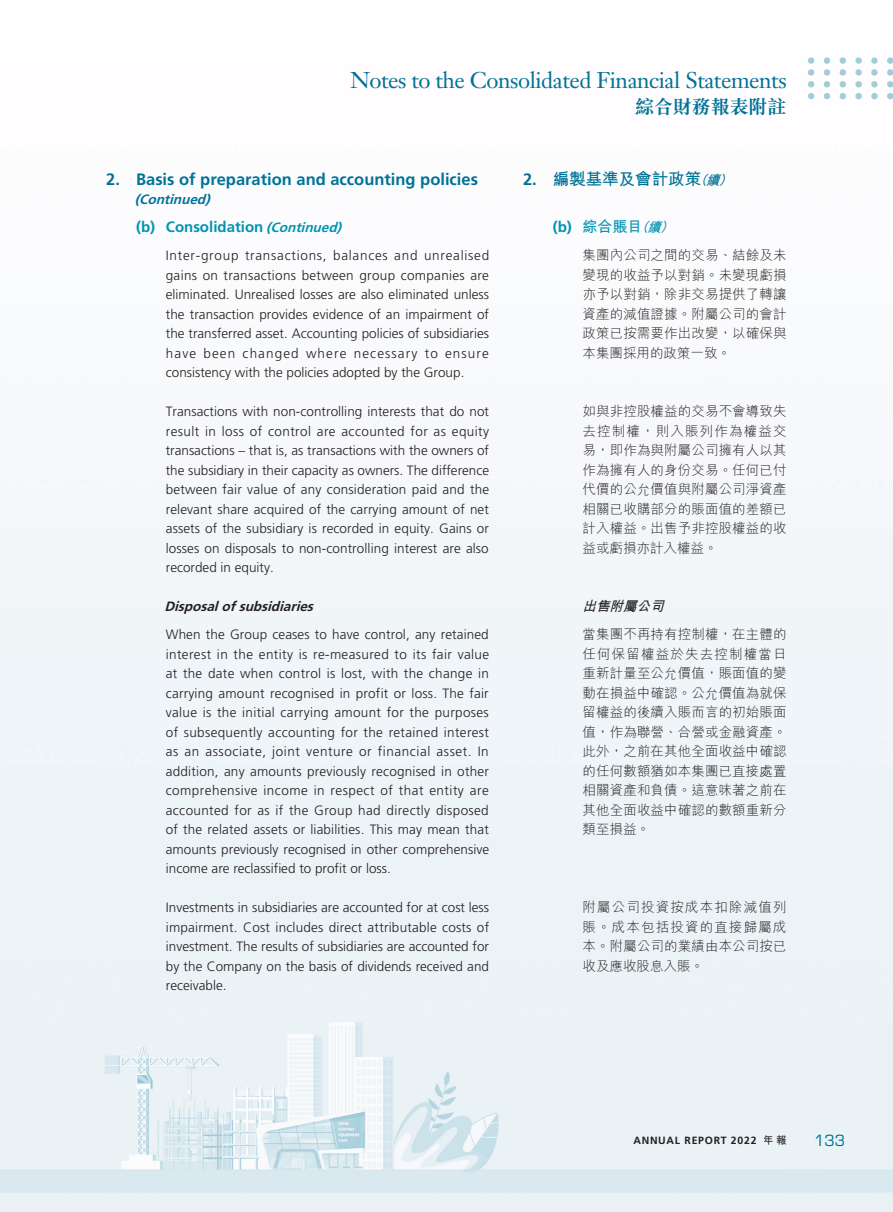
<style>
.page{position:relative;width:893px;height:1212px;background:#fff}
.page>*{position:absolute;margin:0;border:0;box-sizing:border-box;transform-origin:0 0}
.t1{font:22.5px "Janson Text LT Std";letter-spacing:-.02em;color:#007297}
.t2{font:700 19.5px "M Sung HK";letter-spacing:-.03em;color:#007297}
.t3{font:700 16.5px "Frutiger LT Std";color:#007297}
.t4{font:700 16.5px "M Hei HK";color:#007297}
.t5{font:700 15px "Frutiger LT Std";color:#0094b1}
.t6{font:700 15px "M Hei HK";color:#0094b1}
.t7{font:15px "Eurostile LT Std";color:#007297}
.t8{font:300 13.5px/19.5px "Frutiger LT Std";color:#231f20;text-align:justify}
.t9{font:300 13.5px/19.5px "M Hei HK";letter-spacing:.01em;color:#231f20;text-align:justify}
.t10{font:italic 700 13.5px "Frutiger LT Std";color:#231f20}
.t11{font:italic 700 13.5px "Frutiger LT Std";color:#007297}
.t12{font:italic 700 13.5px "M Hei HK";color:#231f20}
.t13{font:700 10.5px "Frutiger LT Std";letter-spacing:.07em;color:#231f20}
.s1{font-style:italic;font-size:13.5px}
.s2{font-family:"Frutiger LT Std"}
.s3{font-family:"M Hei HK"}
</style>
<div class="page">
<img style="left:0;top:58px;width:893px;height:1154px">
<svg style="left:887px;top:93px;width:6px;height:6px"></svg>
<div style="left:871px;top:93px;width:7px;height:6px;background:#a1ccda;border-radius:50%"></div>
<div style="left:855px;top:93px;width:7px;height:6px;background:#a1ccda;border-radius:50%"></div>
<svg style="left:840px;top:93px;width:6px;height:6px"></svg>
<svg style="left:824px;top:93px;width:6px;height:6px"></svg>
<svg style="left:808px;top:93px;width:6px;height:6px"></svg>
<svg style="left:887px;top:81px;width:6px;height:6px"></svg>
<div style="left:871px;top:81px;width:7px;height:6px;background:#a1ccda;border-radius:50%"></div>
<div style="left:855px;top:81px;width:7px;height:6px;background:#a1ccda;border-radius:50%"></div>
<svg style="left:840px;top:81px;width:6px;height:6px"></svg>
<svg style="left:824px;top:81px;width:6px;height:6px"></svg>
<svg style="left:808px;top:81px;width:6px;height:6px"></svg>
<div style="left:887px;top:69px;width:6px;height:7px;background:#a1ccda;border-radius:50%"></div>
<div style="left:871px;top:69px;width:7px;height:7px;background:#a1ccda;border-radius:50%"></div>
<div style="left:855px;top:69px;width:7px;height:7px;background:#a1ccda;border-radius:50%"></div>
<div style="left:840px;top:69px;width:6px;height:7px;background:#a1ccda;border-radius:50%"></div>
<div style="left:824px;top:69px;width:6px;height:7px;background:#a1ccda;border-radius:50%"></div>
<div style="left:808px;top:69px;width:6px;height:7px;background:#a1ccda;border-radius:50%"></div>
<div style="left:887px;top:57px;width:6px;height:7px;background:#a1ccda;border-radius:50%"></div>
<div style="left:871px;top:57px;width:7px;height:7px;background:#a1ccda;border-radius:50%"></div>
<div style="left:855px;top:57px;width:7px;height:7px;background:#a1ccda;border-radius:50%"></div>
<div style="left:840px;top:57px;width:6px;height:7px;background:#a1ccda;border-radius:50%"></div>
<div style="left:824px;top:57px;width:6px;height:7px;background:#a1ccda;border-radius:50%"></div>
<div style="left:808px;top:57px;width:6px;height:7px;background:#a1ccda;border-radius:50%"></div>
<h1 class="t1" style="left:350px;top:66px;width:438px">Notes to the Consolidated Financial Statements</h1>
<h2 class="t2" style="left:635px;top:93px;width:153px">綜合財務報表附註</h2>
<p class="t3" style="left:106px;top:169px;width:373px">2. Basis of preparation and accounting policies</p>
<p class="t11" style="left:135px;top:192px;width:81px">(Continued)</p>
<p class="t5" style="left:136px;top:218px;width:211px">(b) Consolidation <span class="s1">(Continued)</span></p>
<p class="t8" style="left:166px;top:246px;width:325px">Inter-group transactions, balances and unrealised gains on transactions between group companies are eliminated. Unrealised losses are also eliminated unless the transaction provides evidence of an impairment of the transferred asset. Accounting policies of subsidiaries have been changed where necessary to ensure consistency with the policies adopted by the Group.</p>
<p class="t8" style="left:166px;top:402px;width:325px">Transactions with non-controlling interests that do not result in loss of control are accounted for as equity transactions – that is, as transactions with the owners of the subsidiary in their capacity as owners. The difference between fair value of any consideration paid and the relevant share acquired of the carrying amount of net assets of the subsidiary is recorded in equity. Gains or losses on disposals to non-controlling interest are also recorded in equity.</p>
<p class="t10" style="left:164px;top:599px;width:154px">Disposalofsubsidiaries</p>
<p class="t8" style="left:166px;top:625px;width:325px">When the Group ceases to have control, any retained interest in the entity is re-measured to its fair value at the date when control is lost, with the change in carrying amount recognised in profit or loss. The fair value is the initial carrying amount for the purposes of subsequently accounting for the retained interest as an associate, joint venture or financial asset. In addition, any amounts previously recognised in other comprehensive income in respect of that entity are accounted for as if the Group had directly disposed of the related assets or liabilities. This may mean that amounts previously recognised in other comprehensive income are reclassified to profit or loss.</p>
<p class="t8" style="left:166px;top:898px;width:325px">Investments in subsidiaries are accounted for at cost less impairment. Cost includes direct attributable costs of investment. The results of subsidiaries are accounted for by the Company on the basis of dividends received and receivable.</p>
<p class="t4" style="left:523px;top:167px;width:215px"><span class="s2">2.</span> 編製基準及會計政策<span class="s1">（續）</span></p>
<p class="t6" style="left:553px;top:216px;width:127px"><span class="s2">(b)</span> 綜合賬目<span class="s1">（續）</span></p>
<p class="t9" style="left:583px;top:245px;width:206px">集團內公司之間的交易、結餘及未變現的收益予以對銷。未變現虧損亦予以對銷，除非交易提供了轉讓資產的減值證據。附屬公司的會計政策已按需要作出改變，以確保與本集團採用的政策一致。</p>
<p class="t9" style="left:583px;top:401px;width:206px">如與非控股權益的交易不會導致失去控制權，則入賬列作為權益交易，即作為與附屬公司擁有人以其作為擁有人的身份交易。任何已付代價的公允價值與附屬公司淨資產相關已收購部分的賬面值的差額已計入權益。出售予非控股權益的收益或虧損亦計入權益。</p>
<p class="t12" style="left:583px;top:597px;width:87px">出售附屬公司</p>
<p class="t9" style="left:583px;top:624px;width:206px">當集團不再持有控制權，在主體的任何保留權益於失去控制權當日重新計量至公允價值，賬面值的變動在損益中確認。公允價值為就保留權益的後續入賬而言的初始賬面值，作為聯營、合營或金融資產。此外，之前在其他全面收益中確認的任何數額猶如本集團已直接處置相關資產和負債。這意味著之前在其他全面收益中確認的數額重新分類至損益。</p>
<p class="t9" style="left:583px;top:897px;width:206px">附屬公司投資按成本扣除減值列賬。成本包括投資的直接歸屬成本。附屬公司的業績由本公司按已收及應收股息入賬。</p>
<p class="t13" style="left:633px;top:1134px;width:155px">ANNUAL REPORT 2022 <span class="s3">年報</span></p>
<p class="t7" style="left:814px;top:1131px;width:33px">133</p>
</div>
